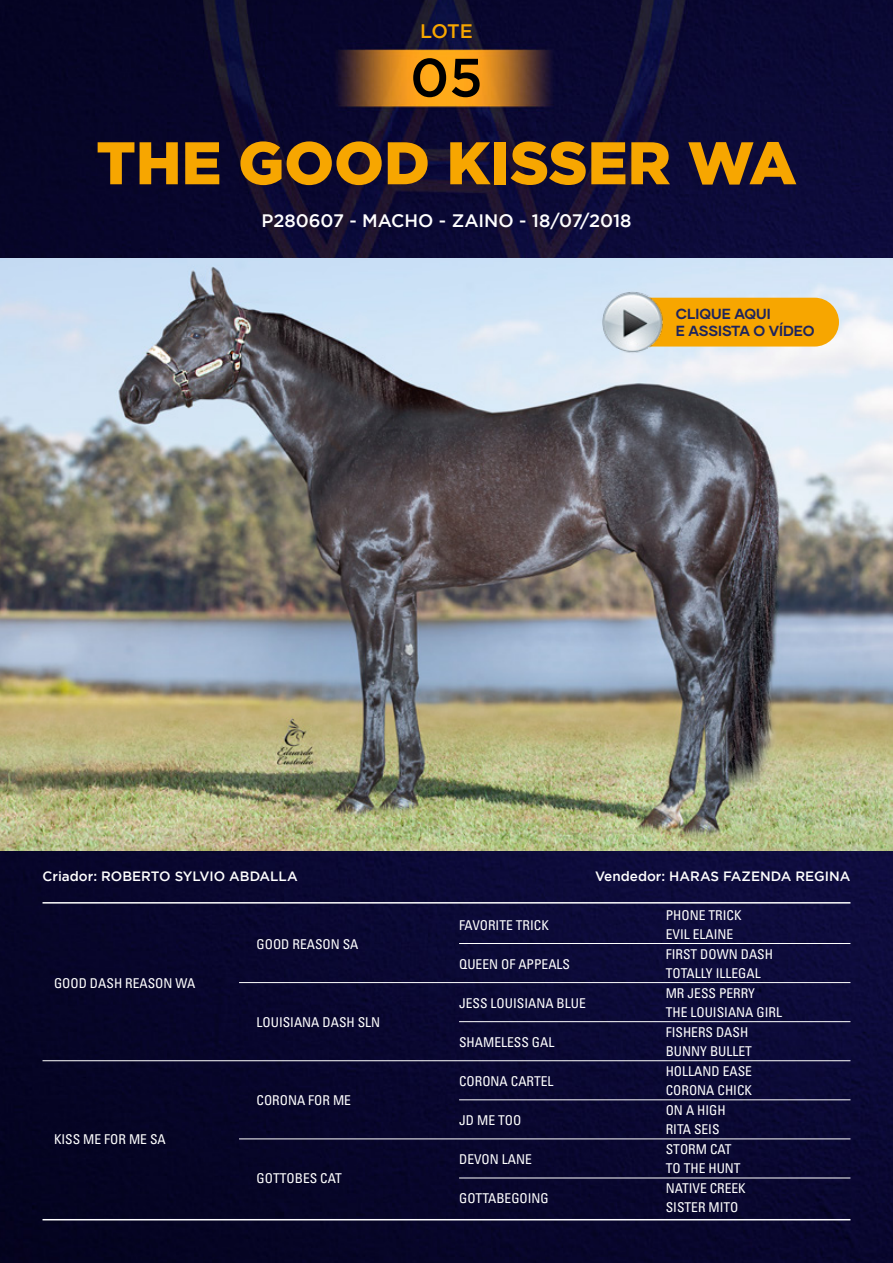
<style>
.page{position:relative;width:893px;height:1263px;background:#fff}
.page>*{position:absolute;margin:0;border:0;box-sizing:border-box;transform-origin:0 0}
.t1{font:900 60px "Gotham";color:#f7a600}
.t2{font:500 54px "Gotham";color:#000}
.t3{font:500 19.5px "Gotham";color:#f7a600}
.t4{font:500 18px "Gotham";color:#fff}
.t5{font:700 14.55px/17.5px "Gilmer";color:#1d245d}
.t6{font:condensed 13.5px/19.5px "Univers LT Std";color:#fff}
.t7{font:500 13.5px "Gotham";color:#fff}
</style>
<div class="page">
<img style="left:0;top:0;width:893px;height:1263px">
<hr style="left:43px;top:902px;width:807px;height:1px;background:#fff">
<hr style="left:239px;top:1138px;width:611px;height:1px;background:#fff">
<hr style="left:459px;top:1177px;width:391px;height:1px;background:#fff">
<hr style="left:459px;top:943px;width:391px;height:1px;background:#fff">
<hr style="left:459px;top:1021px;width:391px;height:1px;background:#fff">
<hr style="left:459px;top:1099px;width:391px;height:1px;background:#fff">
<hr style="left:239px;top:982px;width:611px;height:1px;background:#fff">
<hr style="left:43px;top:1060px;width:807px;height:1px;background:#fff">
<hr style="left:43px;top:1219px;width:807px;height:1px;background:#fff">
<img style="left:0;top:258px;width:893px;height:592px">
<div style="left:620px;top:298px;width:219px;height:49px;background:#f7a600;border-radius:24px"></div>
<img style="left:600px;top:289px;width:66px;height:71px">
<h3 class="t3" style="left:420px;top:20px;width:54px">LOTE</h3>
<h2 class="t2" style="left:410px;top:47px;width:74px">05</h2>
<h1 class="t1" style="left:96px;top:128px;width:702px">THE GOOD KISSER WA</h1>
<h3 class="t4" style="left:261px;top:211px;width:372px">P280607 - MACHO - ZAINO - 18/07/2018</h3>
<p class="t5" style="left:676px;top:305px;width:140px">CLIQUE AQUI<br>E ASSISTA O VÍDEO</p>
<p class="t7" style="left:43px;top:869px;width:257px">Criador: ROBERTO SYLVIO ABDALLA</p>
<p class="t7" style="left:595px;top:869px;width:257px">Vendedor: HARAS FAZENDA REGINA</p>
<p class="t6" style="left:54px;top:973px;width:143px">GOOD DASH REASON WA</p>
<p class="t6" style="left:54px;top:1129px;width:113px">KISS ME FOR ME SA</p>
<p class="t6" style="left:257px;top:934px;width:104px">GOOD REASON SA</p>
<p class="t6" style="left:257px;top:1012px;width:125px">LOUISIANA DASH SLN</p>
<p class="t6" style="left:257px;top:1090px;width:96px">CORONA FOR ME</p>
<p class="t6" style="left:257px;top:1168px;width:87px">GOTTOBES CAT</p>
<p class="t6" style="left:459px;top:915px;width:91px">FAVORITE TRICK</p>
<p class="t6" style="left:459px;top:954px;width:112px">QUEEN OF APPEALS</p>
<p class="t6" style="left:459px;top:993px;width:128px">JESS LOUISIANA BLUE</p>
<p class="t6" style="left:459px;top:1032px;width:97px">SHAMELESS GAL</p>
<p class="t6" style="left:459px;top:1071px;width:96px">CORONA CARTEL</p>
<p class="t6" style="left:459px;top:1110px;width:64px">JD ME TOO</p>
<p class="t6" style="left:459px;top:1149px;width:74px">DEVON LANE</p>
<p class="t6" style="left:459px;top:1188px;width:91px">GOTTABEGOING</p>
<p class="t6" style="left:666px;top:905px;width:118px">PHONE TRICK<br>EVIL ELAINE<br>FIRST DOWN DASH<br>TOTALLY ILLEGAL<br>MR JESS PERRY<br>THE LOUISIANA GIRL<br>FISHERS DASH<br>BUNNY BULLET<br>HOLLAND EASE<br>CORONA CHICK<br>ON A HIGH<br>RITA SEIS<br>STORM CAT<br>TO THE HUNT<br>NATIVE CREEK<br>SISTER MITO</p>
</div>
